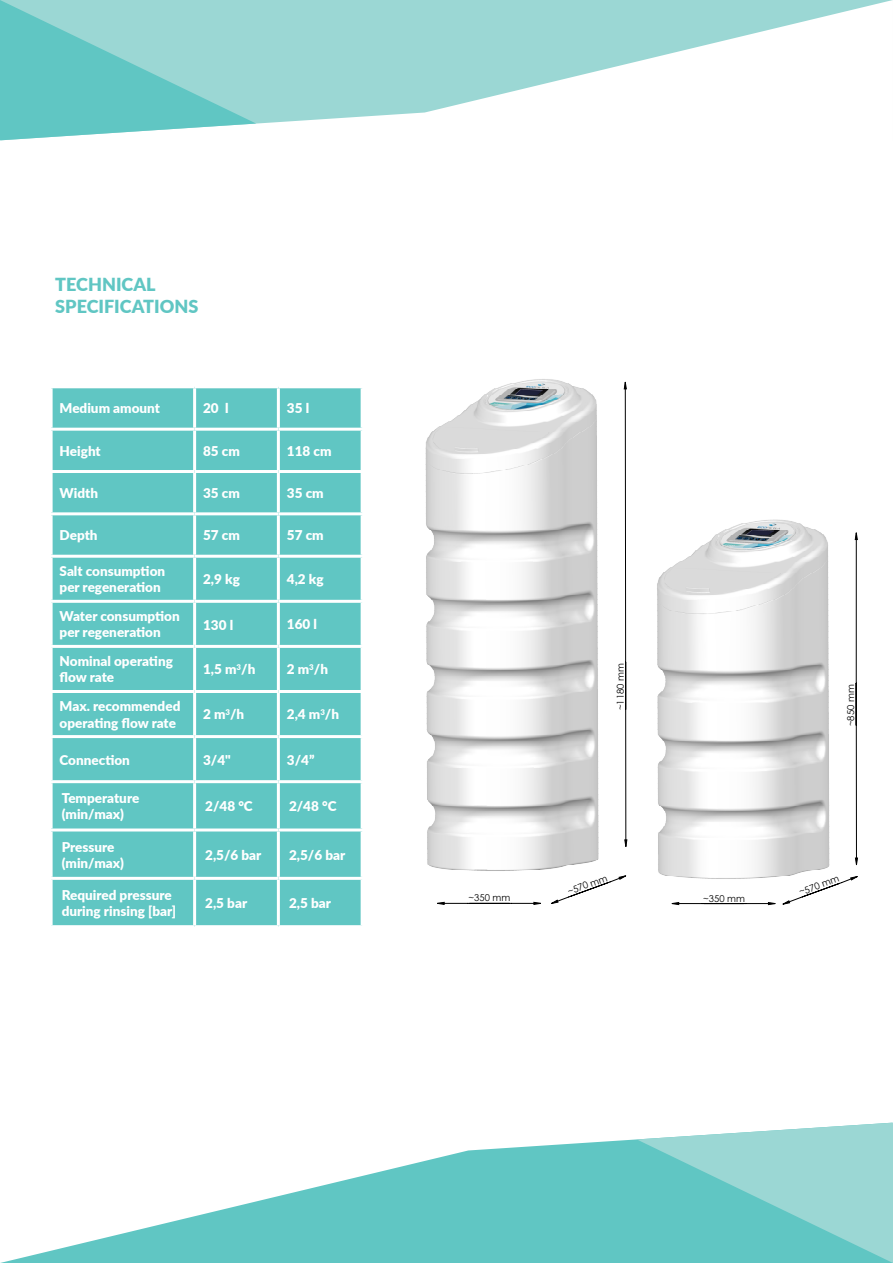
<style>
.page{position:relative;width:893px;height:1263px;background:#fff}
.page>*{position:absolute;margin:0;border:0;box-sizing:border-box;transform-origin:0 0}
.t1{font:900 18px "Lato";color:#60c6c3}
.t2{font:900 13.5px/16.2px "Lato";color:#fff}
.t3{font:9.45px "Century Gothic";color:#000}
</style>
<div class="page">
<img style="left:425px;top:379px;width:432px;height:496px">
<svg style="left:437px;top:875px;width:421px;height:30px"></svg>
<svg style="left:624px;top:382px;width:233px;height:483px"></svg>
<div style="left:53px;top:388px;width:308px;height:537px;background:#60c6c3"></div>
<hr style="left:193px;top:388px;width:3px;height:40px;background:#fff">
<hr style="left:277px;top:388px;width:3px;height:40px;background:#fff">
<hr style="left:50px;top:428px;width:145px;height:3px;background:#fff">
<hr style="left:195px;top:428px;width:83px;height:3px;background:#fff">
<hr style="left:193px;top:431px;width:3px;height:39px;background:#fff">
<hr style="left:278px;top:428px;width:86px;height:3px;background:#fff">
<hr style="left:277px;top:431px;width:3px;height:39px;background:#fff">
<hr style="left:50px;top:470px;width:145px;height:3px;background:#fff">
<hr style="left:195px;top:470px;width:83px;height:3px;background:#fff">
<hr style="left:193px;top:473px;width:3px;height:39px;background:#fff">
<hr style="left:278px;top:470px;width:86px;height:3px;background:#fff">
<hr style="left:277px;top:473px;width:3px;height:39px;background:#fff">
<hr style="left:50px;top:512px;width:145px;height:3px;background:#fff">
<hr style="left:195px;top:512px;width:83px;height:3px;background:#fff">
<hr style="left:193px;top:515px;width:3px;height:40px;background:#fff">
<hr style="left:278px;top:512px;width:86px;height:3px;background:#fff">
<hr style="left:277px;top:515px;width:3px;height:40px;background:#fff">
<hr style="left:50px;top:555px;width:145px;height:3px;background:#fff">
<hr style="left:195px;top:555px;width:83px;height:3px;background:#fff">
<hr style="left:193px;top:558px;width:3px;height:42px;background:#fff">
<hr style="left:278px;top:555px;width:86px;height:3px;background:#fff">
<hr style="left:277px;top:558px;width:3px;height:42px;background:#fff">
<hr style="left:50px;top:600px;width:145px;height:3px;background:#fff">
<hr style="left:195px;top:600px;width:83px;height:3px;background:#fff">
<hr style="left:193px;top:603px;width:3px;height:42px;background:#fff">
<hr style="left:278px;top:600px;width:86px;height:3px;background:#fff">
<hr style="left:277px;top:603px;width:3px;height:42px;background:#fff">
<hr style="left:50px;top:645px;width:145px;height:3px;background:#fff">
<hr style="left:50px;top:690px;width:145px;height:3px;background:#fff">
<hr style="left:195px;top:645px;width:83px;height:3px;background:#fff">
<hr style="left:193px;top:648px;width:3px;height:42px;background:#fff">
<hr style="left:278px;top:645px;width:86px;height:3px;background:#fff">
<hr style="left:277px;top:648px;width:3px;height:42px;background:#fff">
<hr style="left:195px;top:690px;width:83px;height:3px;background:#fff">
<hr style="left:193px;top:693px;width:3px;height:42px;background:#fff">
<hr style="left:278px;top:690px;width:86px;height:3px;background:#fff">
<hr style="left:277px;top:693px;width:3px;height:42px;background:#fff">
<hr style="left:50px;top:735px;width:145px;height:3px;background:#fff">
<hr style="left:50px;top:780px;width:145px;height:3px;background:#fff">
<hr style="left:195px;top:735px;width:83px;height:3px;background:#fff">
<hr style="left:193px;top:738px;width:3px;height:42px;background:#fff">
<hr style="left:278px;top:735px;width:86px;height:3px;background:#fff">
<hr style="left:277px;top:738px;width:3px;height:42px;background:#fff">
<hr style="left:195px;top:780px;width:83px;height:3px;background:#fff">
<hr style="left:193px;top:783px;width:3px;height:45px;background:#fff">
<hr style="left:278px;top:780px;width:86px;height:3px;background:#fff">
<hr style="left:277px;top:783px;width:3px;height:45px;background:#fff">
<hr style="left:195px;top:828px;width:83px;height:3px;background:#fff">
<hr style="left:278px;top:828px;width:86px;height:3px;background:#fff">
<hr style="left:277px;top:831px;width:3px;height:46px;background:#fff">
<hr style="left:195px;top:877px;width:83px;height:3px;background:#fff">
<hr style="left:278px;top:877px;width:86px;height:3px;background:#fff">
<hr style="left:277px;top:880px;width:3px;height:45px;background:#fff">
<hr style="left:50px;top:828px;width:145px;height:3px;background:#fff">
<hr style="left:193px;top:831px;width:3px;height:46px;background:#fff">
<hr style="left:50px;top:877px;width:145px;height:3px;background:#fff">
<hr style="left:193px;top:880px;width:3px;height:45px;background:#fff">
<svg style="left:256px;top:0;width:636px;height:124px;fill:#9bd7d4"></svg>
<svg style="left:0;top:0;width:256px;height:140px;background:#82d0cd"></svg>
<svg style="left:0;top:1139px;width:637px;height:124px;fill:#60c6c3"></svg>
<svg style="left:637px;top:1123px;width:256px;height:140px;background:#85d1ce"></svg>
<p class="t1" style="left:55px;top:271px;width:102px">TECHNICAL</p>
<p class="t1" style="left:55px;top:292px;width:145px">SPECIFICATIONS</p>
<p class="t2" style="left:60px;top:400px;width:102px">Medium amount</p>
<p class="t2" style="left:203px;top:400px;width:27px">20 l</p>
<p class="t2" style="left:287px;top:400px;width:24px">35 l</p>
<p class="t2" style="left:60px;top:442px;width:43px">Height</p>
<p class="t2" style="left:203px;top:442px;width:38px">85 cm</p>
<p class="t2" style="left:287px;top:442px;width:46px">118 cm</p>
<p class="t2" style="left:60px;top:484px;width:40px">Width</p>
<p class="t2" style="left:203px;top:484px;width:38px">35 cm</p>
<p class="t2" style="left:287px;top:484px;width:38px">35 cm</p>
<p class="t2" style="left:60px;top:527px;width:40px">Depth</p>
<p class="t2" style="left:203px;top:527px;width:38px">57 cm</p>
<p class="t2" style="left:287px;top:527px;width:38px">57 cm</p>
<p class="t2" style="left:60px;top:562px;width:107px">Salt consumption</p>
<p class="t2" style="left:60px;top:579px;width:103px">per regeneration</p>
<p class="t2" style="left:203px;top:570px;width:38px">2,9 kg</p>
<p class="t2" style="left:287px;top:570px;width:38px">4,2 kg</p>
<p class="t2" style="left:60px;top:607px;width:122px">Water consumption per regeneration</p>
<p class="t2" style="left:203px;top:616px;width:32px">130 l</p>
<p class="t2" style="left:287px;top:616px;width:32px">160 l</p>
<p class="t2" style="left:60px;top:653px;width:115px">Nominal operating flow rate</p>
<p class="t2" style="left:203px;top:661px;width:54px">1,5 m<sup>3</sup>/h</p>
<p class="t2" style="left:287px;top:661px;width:43px">2 m<sup>3</sup>/h</p>
<p class="t2" style="left:60px;top:698px;width:122px">Max. recommended operating flow rate</p>
<p class="t2" style="left:203px;top:706px;width:43px">2 m<sup>3</sup>/h</p>
<p class="t2" style="left:287px;top:706px;width:54px">2,4 m<sup>3</sup>/h</p>
<p class="t2" style="left:60px;top:751px;width:72px">Connection</p>
<p class="t2" style="left:203px;top:751px;width:29px">3/4"</p>
<p class="t2" style="left:287px;top:751px;width:29px">3/4”</p>
<p class="t2" style="left:62px;top:789px;width:79px">Temperature</p>
<p class="t2" style="left:62px;top:806px;width:64px">(min/max)</p>
<p class="t2" style="left:205px;top:798px;width:49px">2/48 °C</p>
<p class="t2" style="left:289px;top:798px;width:49px">2/48 °C</p>
<p class="t2" style="left:62px;top:838px;width:54px">Pressure</p>
<p class="t2" style="left:62px;top:854px;width:64px">(min/max)</p>
<p class="t2" style="left:205px;top:846px;width:58px">2,5/6 bar</p>
<p class="t2" style="left:289px;top:846px;width:58px">2,5/6 bar</p>
<p class="t2" style="left:62px;top:886px;width:116px">Required pressure during rinsing [bar]</p>
<p class="t2" style="left:205px;top:894px;width:43px">2,5 bar</p>
<p class="t2" style="left:289px;top:894px;width:43px">2,5 bar</p>
<p class="t3" style="left:614px;top:710px;width:49px;rotate:-90deg">~1180 mm</p>
<p class="t3" style="left:844px;top:726px;width:43px;rotate:-90deg">~850 mm</p>
<p class="t3" style="left:566px;top:885px;width:43px;rotate:-20deg">~570 mm</p>
<p class="t3" style="left:469px;top:891px;width:43px">~350 mm</p>
<p class="t3" style="left:703px;top:892px;width:43px">~350 mm</p>
<p class="t3" style="left:797px;top:886px;width:43px;rotate:-20deg">~570 mm</p>
</div>
